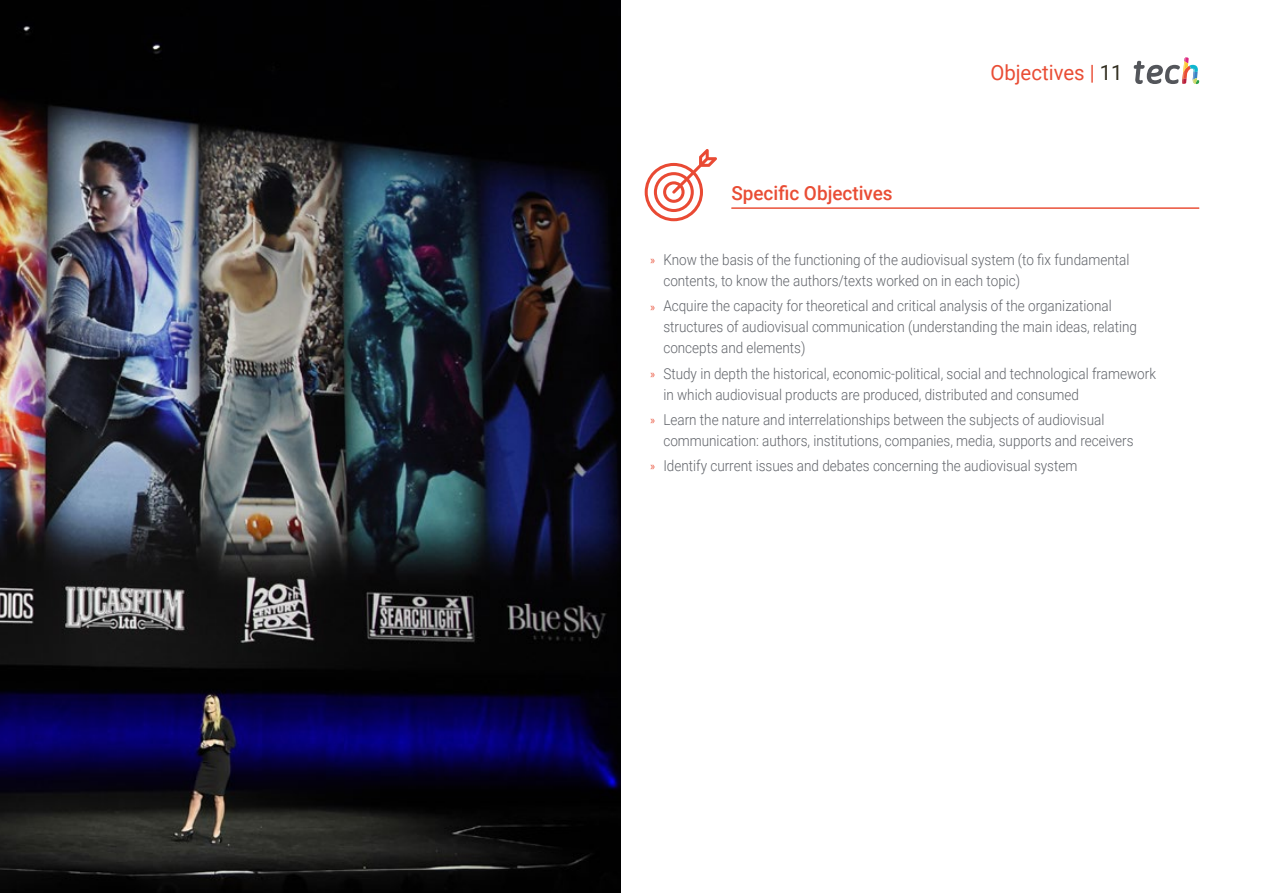
<style>
.page{position:relative;width:1263px;height:893px;background:#fff}
.page>*{position:absolute;margin:0;border:0;box-sizing:border-box;transform-origin:0 0}
.t1{font:21px "Roboto";color:#e94d35}
.t2{font:500 19.5px "Roboto";color:#e94d35}
.t3{font:300 15px/21px "Roboto";color:#61646a;scale:.9 1}
.s1{color:#312e20}
.s2{font-family:"Myriad Pro";font-weight:400;font-size:12px;color:#e94d35}
</style>
<div class="page">
<hr style="left:731px;top:208px;width:468px;height:1px;background:#e94d35">
<svg style="left:645px;top:149px;width:72px;height:72px"></svg>
<img style="left:0;top:0;width:621px;height:893px">
<svg style="left:1134px;top:57px;width:65px;height:27px"></svg>
<h2 class="t2" style="left:731px;top:179px;width:163px">Specific Objectives</h2>
<h1 class="t1" style="left:990px;top:57px;width:134px">Objectives | <span class="s1">11</span></h1>
<p class="t3" style="left:663px;top:249px;width:519px;text-indent:-13px"><span class="s2">»</span> Know the basis of the functioning of the audiovisual system (to fix fundamental contents, to know the authors/texts worked on in each topic)</p>
<p class="t3" style="left:663px;top:295px;width:528px;text-indent:-13px"><span class="s2">»</span> Acquire the capacity for theoretical and critical analysis of the organizational structures of audiovisual communication (understanding the main ideas, relating concepts and elements)</p>
<p class="t3" style="left:663px;top:362px;width:549px;text-indent:-13px"><span class="s2">»</span> Study in depth the historical, economic-political, social and technological framework in which audiovisual products are produced, distributed and consumed</p>
<p class="t3" style="left:663px;top:409px;width:524px;text-indent:-13px"><span class="s2">»</span> Learn the nature and interrelationships between the subjects of audiovisual communication: authors, institutions, companies, media, supports and receivers</p>
<p class="t3" style="left:651px;top:455px;width:476px"><span class="s2">»</span> Identify current issues and debates concerning the audiovisual system</p>
</div>
